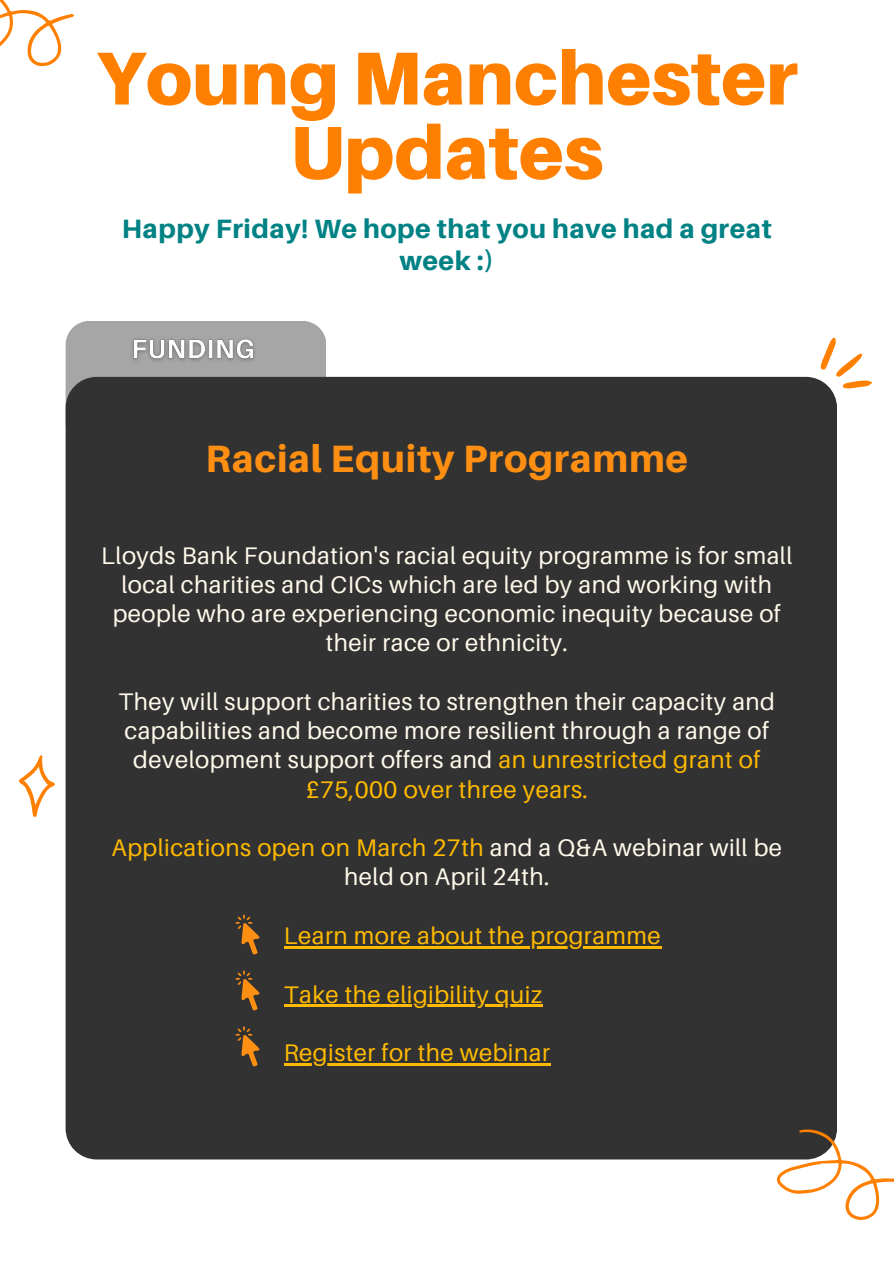
<style>
.page{position:relative;width:894px;height:1264px;background:#fff}
.page>*{position:absolute;margin:0;border:0;box-sizing:border-box;transform-origin:0 0}
.t1{font:900 75px/74.2px "Aileron";color:#ff8000;text-align:center}
.t2{font:800 38.1px "Aileron";letter-spacing:.02em;color:#ff8f12}
.t3{font:800 26.55px/31.5px "Aileron";letter-spacing:.02em;color:#008285;text-align:center}
.t4{font:24px/29.2px "Aileron";letter-spacing:.02em;color:#fffaeb;text-align:center}
.t5{font:24px "Aileron";letter-spacing:.02em;color:#ffba00}
.s1{color:#ffba00}
</style>
<div class="page">
<svg style="left:0;top:0;width:75px;height:67px"></svg>
<svg style="left:817px;top:337px;width:55px;height:56px"></svg>
<svg style="left:19px;top:755px;width:36px;height:62px"></svg>
<div style="left:66px;top:321px;width:260px;height:125px;background:#a6a6a6;border-radius:24px"></div>
<div style="left:66px;top:377px;width:770px;height:782px;background:#323232;border-radius:31px"></div>
<svg style="left:770px;top:1120px;width:123px;height:100px"></svg>
<hr style="left:284px;top:946px;width:377px;height:2px;background:#ffba00">
<hr style="left:284px;top:1004px;width:258px;height:3px;background:#ffba00">
<hr style="left:284px;top:1063px;width:266px;height:2px;background:#ffba00">
<img style="left:132px;top:339px;width:123px;height:22px">
<svg style="left:235px;top:914px;width:25px;height:40px"></svg>
<svg style="left:235px;top:970px;width:25px;height:40px"></svg>
<svg style="left:235px;top:1026px;width:25px;height:40px"></svg>
<p class="t1" style="left:96px;top:40px;width:703px">Young Manchester<br>Updates</p>
<p class="t3" style="left:122px;top:213px;width:651px">Happy Friday! We hope that you have had a great week :)</p>
<p class="t2" style="left:205px;top:435px;width:483px">Racial Equity Programme</p>
<h1 class="t4" style="left:101px;top:540px;width:692px">Lloyds Bank Foundation's racial equity programme is for small local charities and CICs which are led by and working with people who are experiencing economic inequity because of their race or ethnicity.</h1>
<h4 class="t4" style="left:118px;top:686px;width:657px">They will support charities to strengthen their capacity and capabilities and become more resilient through a range of development support offers and <span class="s1">an unrestricted grant of £75,000 over three years.</span></h4>
<p class="t4" style="left:112px;top:832px;width:671px"><span class="s1">Applications open on March 27th</span> and a Q&amp;A webinar will be held on April 24th.</p>
<h2 class="t5" style="left:284px;top:920px;width:378px">Learn more about the programme</h2>
<p class="t5" style="left:284px;top:979px;width:259px">Take the eligibility quiz</p>
<p class="t5" style="left:284px;top:1037px;width:267px">Register for the webinar</p>
</div>
